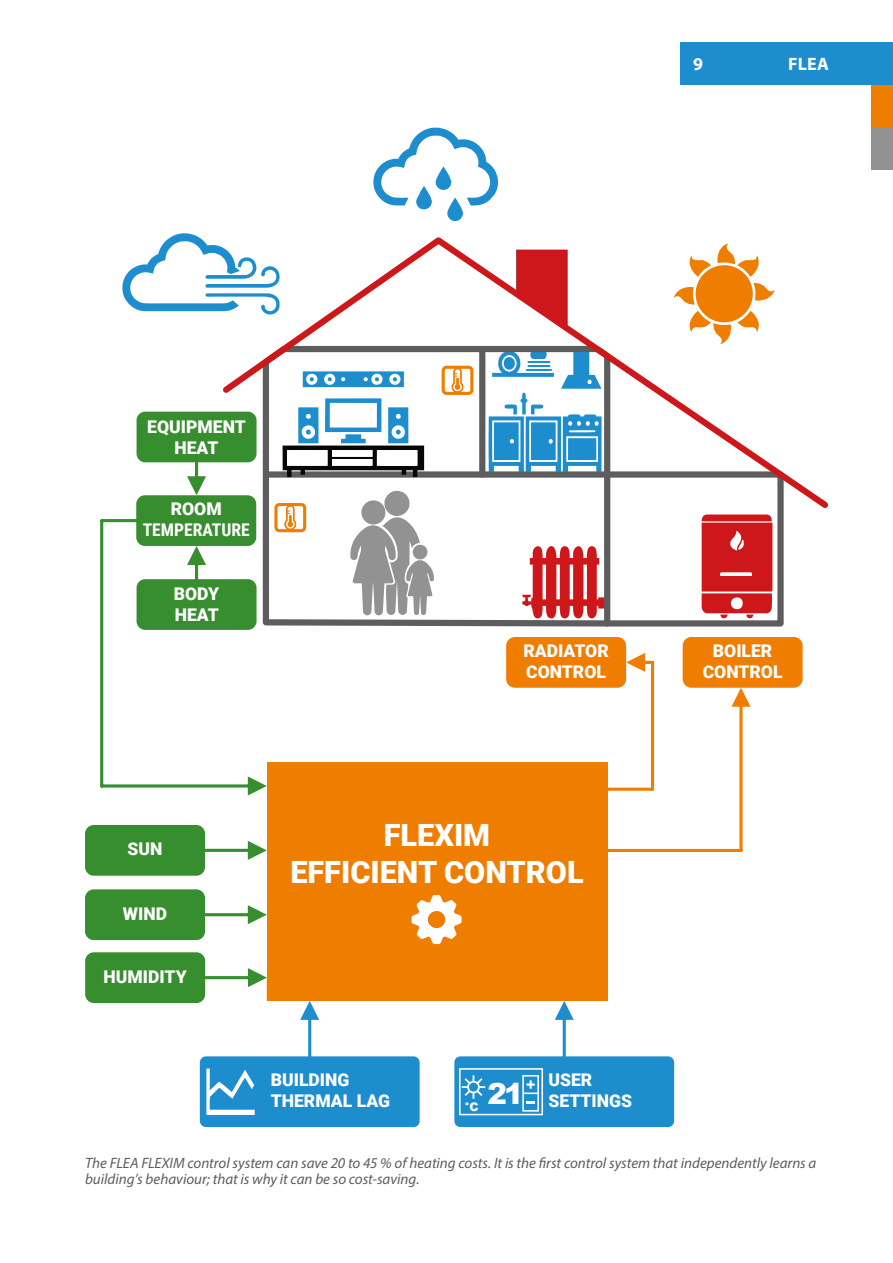
<style>
.page{position:relative;width:893px;height:1263px;background:#fff}
.page>*{position:absolute;margin:0;border:0;box-sizing:border-box;transform-origin:0 0}
.t1{font:900 30.75px/36.8px "Roboto";color:#fff;text-align:center}
.t2{font:900 28.95px "Arial";color:#fff}
.t3{font:700 18px "Myriad Pro";color:#fff}
.t4{font:900 17.55px/21px "Roboto";color:#fff}
.t5{font:700 17.55px "Roboto Condensed";color:#fff}
.t6{font:italic 15px/16.5px "Myriad Pro";letter-spacing:-.005em;color:#5d5d5e}
.t7{font:900 11.85px "Arial";color:#fff}
</style>
<div class="page">
<div style="left:680px;top:43px;width:213px;height:42px;background:#1d8dce"></div>
<div style="left:872px;top:85px;width:21px;height:43px;background:#ef7d00"></div>
<div style="left:872px;top:128px;width:21px;height:42px;background:#929293"></div>
<svg style="left:702px;top:514px;width:71px;height:104px;background:#d33639"></svg>
<div style="left:506px;top:637px;width:120px;height:51px;background:#ef7d00;border-radius:9px"></div>
<div style="left:683px;top:637px;width:120px;height:51px;background:#ef7d00;border-radius:9px"></div>
<div style="left:604px;top:471px;width:180px;height:155px;border:6px solid #5d5d5e"></div>
<svg style="left:262px;top:514px;width:351px;height:113px"></svg>
<svg style="left:217px;top:237px;width:611px;height:277px"></svg>
<svg style="left:283px;top:398px;width:141px;height:79px"></svg>
<svg style="left:303px;top:371px;width:101px;height:17px"></svg>
<div style="left:200px;top:1056px;width:220px;height:71px;background:#1d8dce;border-radius:6px"></div>
<svg style="left:206px;top:1068px;width:49px;height:47px"></svg>
<svg style="left:674px;top:243px;width:100px;height:101px"></svg>
<svg style="left:373px;top:128px;width:125px;height:93px"></svg>
<svg style="left:122px;top:233px;width:158px;height:85px"></svg>
<div style="left:85px;top:825px;width:120px;height:51px;background:#378e2e;border-radius:9px"></div>
<div style="left:85px;top:952px;width:120px;height:51px;background:#378e2e;border-radius:9px"></div>
<div style="left:85px;top:889px;width:120px;height:51px;background:#378e2e;border-radius:9px"></div>
<svg style="left:205px;top:841px;width:62px;height:19px"></svg>
<svg style="left:205px;top:905px;width:62px;height:19px"></svg>
<svg style="left:205px;top:968px;width:62px;height:19px"></svg>
<div style="left:136px;top:495px;width:120px;height:51px;background:#378e2e;border-radius:9px"></div>
<div style="left:137px;top:412px;width:120px;height:50px;background:#378e2e;border-radius:9px"></div>
<svg style="left:187px;top:462px;width:19px;height:33px"></svg>
<svg style="left:100px;top:519px;width:167px;height:276px"></svg>
<div style="left:454px;top:1056px;width:220px;height:71px;background:#1d8dce;border-radius:6px"></div>
<div style="left:267px;top:763px;width:340px;height:238px;background:#ef7d00"></div>
<svg style="left:412px;top:895px;width:50px;height:49px"></svg>
<svg style="left:300px;top:1001px;width:19px;height:56px"></svg>
<svg style="left:555px;top:1001px;width:19px;height:56px"></svg>
<svg style="left:459px;top:1068px;width:84px;height:47px"></svg>
<svg style="left:606px;top:653px;width:144px;height:199px"></svg>
<div style="left:442px;top:366px;width:31px;height:29px;border:3px solid #ef7d00;border-radius:3px"></div>
<svg style="left:451px;top:368px;width:14px;height:25px"></svg>
<p class="t3" style="left:693px;top:52px;width:11px">9</p>
<p class="t3" style="left:788px;top:52px;width:42px">FLEA</p>
<p class="t4" style="left:147px;top:415px;width:100px;text-align:center">EQUIPMENT<br>HEAT</p>
<p class="t4" style="left:171px;top:498px;width:52px">ROOM</p>
<p class="t5" style="left:143px;top:518px;width:108px">TEMPERATURE</p>
<p class="t4" style="left:174px;top:583px;width:47px">BODY<br>HEAT</p>
<p class="t4" style="left:523px;top:640px;width:87px">RADIATOR<br>CONTROL</p>
<p class="t4" style="left:128px;top:838px;width:36px">SUN</p>
<p class="t4" style="left:123px;top:902px;width:46px">WIND</p>
<p class="t4" style="left:104px;top:965px;width:85px">HUMIDITY</p>
<h1 class="t1" style="left:290px;top:815px;width:295px">FLEXIM<br>EFFICIENT CONTROL</h1>
<p class="t4" style="left:271px;top:1069px;width:121px">BUILDING<br>THERMAL LAG</p>
<p class="t4" style="left:548px;top:1069px;width:85px">USER<br>SETTINGS</p>
<h2 class="t2" style="left:487px;top:1072px;width:38px">21</h2>
<p class="t7" style="left:465px;top:1098px;width:15px">°C</p>
<p class="t4" style="left:703px;top:640px;width:81px;text-align:center">BOILER<br>CONTROL</p>
<p class="t6" style="left:85px;top:1154px;width:733px">The FLEA FLEXIM control system can save 20 to 45 % of heating costs. It is the first control system that independently learns a building’s behaviour; that is why it can be so cost-saving.</p>
</div>
